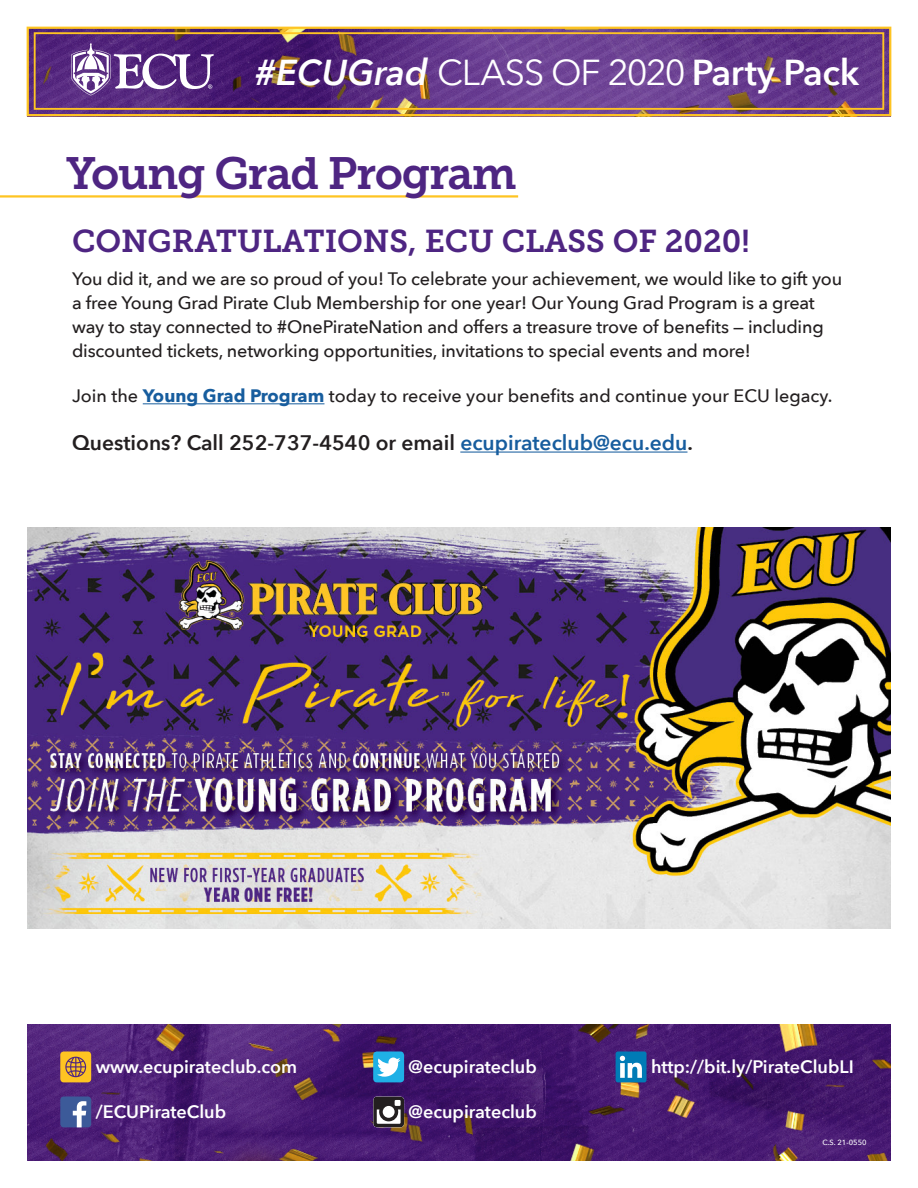
<style>
.page{position:relative;width:918px;height:1188px;background:#fff}
.page>*{position:absolute;margin:0;border:0;box-sizing:border-box;transform-origin:0 0}
.t1{font:45px "Museo Slab 700";letter-spacing:-.03em;color:#4e2582}
.t2{font:36px "Avenir Next";letter-spacing:-.03em;color:#fff}
.Subhead{font:31.5px "Museo Slab 700";color:#4e2582}
.t3{font:600 21px "Avenir Next";color:#231f20}
.t4{font:500 18px/24px "Avenir Next";letter-spacing:-.01em;color:#231f20}
.t5{font:600 18px "Avenir Next";color:#fff}
.t6{font:500 7.5px "Avenir Next";color:#fff}
.s1{font-weight:600;font-style:italic}
.s2{font-weight:600}
.s3{font-weight:700;color:#175d9e}
.s4{color:#175d9e}
</style>
<div class="page">
<img style="left:28px;top:1024px;width:862px;height:137px">
<img style="left:30px;top:30px;width:858px;height:83px">
<svg style="left:71px;top:43px;width:143px;height:52px"></svg>
<div style="left:27px;top:27px;width:864px;height:89px;border:2px solid #fec422"></div>
<div style="left:34px;top:32px;width:850px;height:78px;border:2px solid #fec422"></div>
<hr style="left:0;top:195px;width:518px;height:3px;background:#fec422">
<hr style="left:143px;top:403px;width:181px;height:1px;background:#175d9e">
<hr style="left:460px;top:452px;width:227px;height:1px;background:#175d9e">
<div style="left:60px;top:1052px;width:31px;height:30px;background:#fec422;border-radius:3px"></div>
<svg style="left:65px;top:1057px;width:21px;height:20px"></svg>
<div style="left:60px;top:1096px;width:31px;height:31px;background:#3c5a99;border-radius:3px"></div>
<svg style="left:73px;top:1101px;width:13px;height:26px"></svg>
<div style="left:373px;top:1052px;width:31px;height:30px;background:#1fb0e6;border-radius:4px"></div>
<svg style="left:377px;top:1058px;width:23px;height:19px"></svg>
<svg style="left:373px;top:1096px;width:31px;height:31px"></svg>
<svg style="left:373px;top:1097px;width:31px;height:30px"></svg>
<svg style="left:616px;top:1052px;width:31px;height:30px"></svg>
<img style="left:27px;top:527px;width:864px;height:401px">
<p class="t2" style="left:255px;top:42px;width:606px"><span class="s1">#ECUGrad</span> CLASS OF 2020 <span class="s2">Party Pack</span></p>
<p class="t1" style="left:66px;top:147px;width:452px">Young Grad Program</p>
<p class="Subhead" style="left:72px;top:223px;width:679px">CONGRATULATIONS, ECU CLASS OF 2020!</p>
<p class="t4" style="left:72px;top:266px;width:772px">You did it, and we are so proud of you! To celebrate your achievement, we would like to gift you a free Young Grad Pirate Club Membership for one year! Our Young Grad Program is a great way to stay connected to #OnePirateNation and offers a treasure trove of benefits — including discounted tickets, networking opportunities, invitations to special events and more!</p>
<p class="t4" style="left:72px;top:384px;width:762px">Join the <span class="s3">Young Grad Program</span> today to receive your benefits and continue your ECU legacy.</p>
<p class="t3" style="left:72px;top:425px;width:622px">Questions? Call 252-737-4540 or email <span class="s4">ecupirateclub@ecu.edu</span>.</p>
<p class="t5" style="left:96px;top:1052px;width:203px">www.ecupirateclub.com</p>
<p class="t5" style="left:96px;top:1097px;width:132px">/ECUPirateClub</p>
<p class="t5" style="left:409px;top:1052px;width:130px">@ecupirateclub</p>
<p class="t5" style="left:409px;top:1097px;width:130px">@ecupirateclub</p>
<p class="t5" style="left:651px;top:1052px;width:204px">http://bit.ly/PirateClubLI</p>
<p class="t6" style="left:822px;top:1136px;width:46px">C.S. 21-0550</p>
</div>
